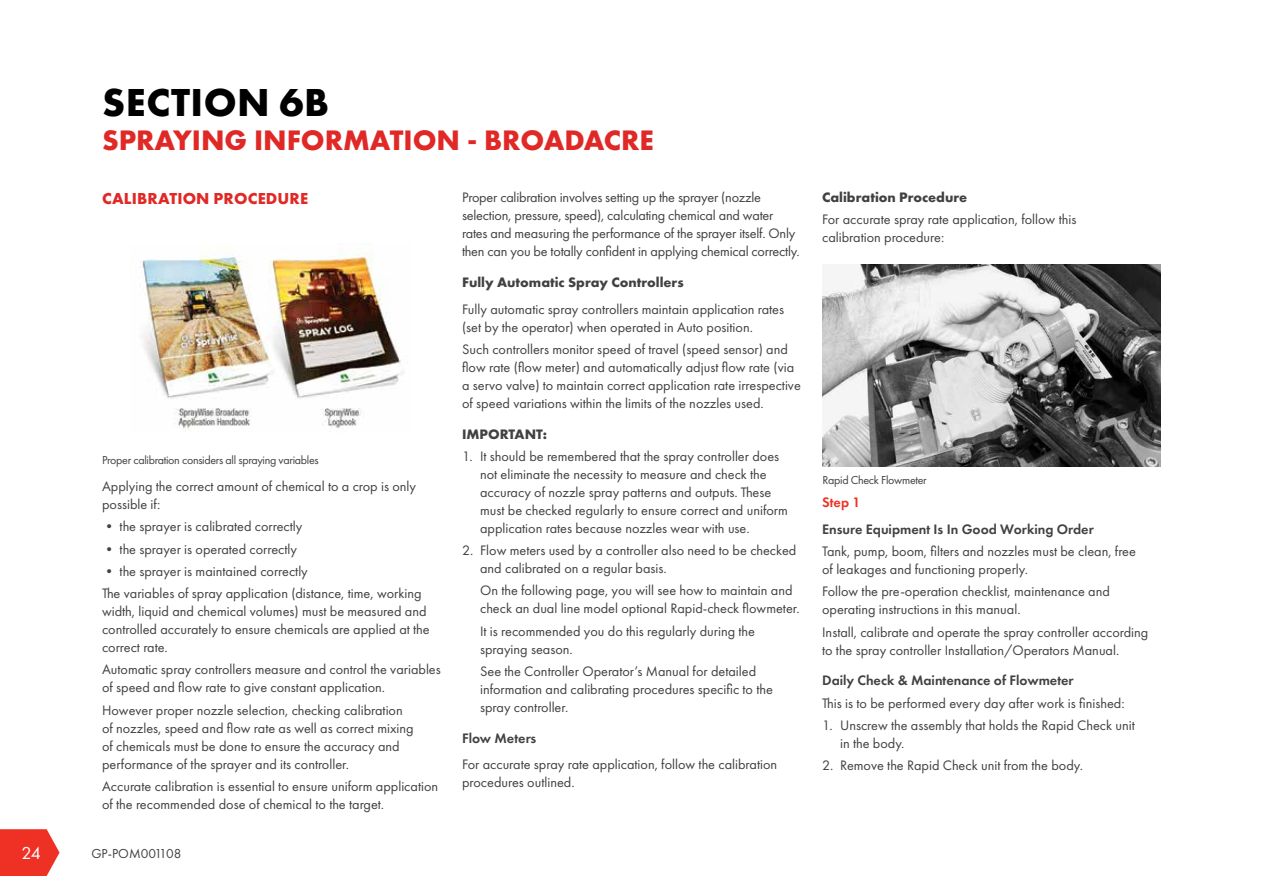
<style>
.page{position:relative;width:1263px;height:893px;background:#fff}
.page>*{position:absolute;margin:0;border:0;box-sizing:border-box;transform-origin:0 0}
.t1{font:700 40.5px "Futura PT";letter-spacing:.015em;color:#000}
.t2{font:700 29.25px "Futura PT";color:#e02926}
.t3{font:18px "Futura PT";color:#fff}
.t4{font:700 16.5px "Futura PT";letter-spacing:.01em;color:#e02926}
.t5{font:14.25px/18px "Futura PT";color:#414042}
.t6{font:600 14.25px "Futura PT";color:#414042}
.t7{font:700 14.25px "Futura PT";color:#414042}
.t8{font:600 14.25px "Futura PT";color:#ee3124}
.t9{font:13.5px "Futura PT";color:#414042}
.t10{font:12px "Futura PT";letter-spacing:-.025em;color:#414042}
</style>
<div class="page">
<svg style="left:0;top:829px;width:60px;height:47px;background:#f0493e"></svg>
<img style="left:140px;top:245px;width:265px;height:186px">
<img style="left:822px;top:264px;width:339px;height:202px">
<h1 class="t1" style="left:102px;top:76px;width:229px">SECTION 6B</h1>
<h2 class="t2" style="left:102px;top:121px;width:553px">SPRAYING INFORMATION - BROADACRE</h2>
<p class="t4" style="left:102px;top:188px;width:208px">CALIBRATION PROCEDURE</p>
<p class="t10" style="left:102px;top:453px;width:218px">Proper calibration considers all spraying variables</p>
<p class="t5" style="left:102px;top:477px;width:315px">Applying the correct amount of chemical to a crop is only possible if:</p>
<p class="t5" style="left:102px;top:517px;width:202px">• the sprayer is calibrated correctly</p>
<p class="t5" style="left:102px;top:540px;width:196px">• the sprayer is operated correctly</p>
<p class="t5" style="left:102px;top:560px;width:321px;line-height:22.2px">• the sprayer is maintained correctly<br>The variables of spray application (distance, time, working</p>
<p class="t5" style="left:102px;top:602px;width:329px">width, liquid and chemical volumes) must be measured and controlled accurately to ensure chemicals are applied at the correct rate.</p>
<p class="t5" style="left:102px;top:660px;width:340px">Automatic spray controllers measure and control the variables of speed and flow rate to give constant application.</p>
<p class="t5" style="left:102px;top:701px;width:313px">However proper nozzle selection, checking calibration of nozzles, speed and flow rate as well as correct mixing of chemicals must be done to ensure the accuracy and performance of the sprayer and its controller.</p>
<p class="t5" style="left:102px;top:777px;width:338px">Accurate calibration is essential to ensure uniform application of the recommended dose of chemical to the target.</p>
<p class="t3" style="left:21px;top:842px;width:21px">24</p>
<p class="t9" style="left:91px;top:845px;width:92px">GP-POM001108</p>
<p class="t5" style="left:462px;top:188px;width:339px">Proper calibration involves setting up the sprayer (nozzle selection, pressure, speed), calculating chemical and water rates and measuring the performance of the sprayer itself. Only then can you be totally confident in applying chemical correctly.</p>
<p class="t7" style="left:462px;top:273px;width:223px">Fully Automatic Spray Controllers</p>
<p class="t5" style="left:462px;top:300px;width:324px">Fully automatic spray controllers maintain application rates (set by the operator) when operated in Auto position.</p>
<p class="t5" style="left:462px;top:340px;width:340px">Such controllers monitor speed of travel (speed sensor) and flow rate (flow meter) and automatically adjust flow rate (via a servo valve) to maintain correct application rate irrespective of speed variations within the limits of the nozzles used.</p>
<p class="t7" style="left:462px;top:425px;width:87px">IMPORTANT:</p>
<p class="t5" style="left:480px;top:447px;width:309px;text-indent:-18px">1. It should be remembered that the spray controller does not eliminate the necessity to measure and check the accuracy of nozzle spray patterns and outputs. These must be checked regularly to ensure correct and uniform application rates because nozzles wear with use.</p>
<p class="t5" style="left:480px;top:541px;width:318px;text-indent:-18px">2. Flow meters used by a controller also need to be checked and calibrated on a regular basis.</p>
<p class="t5" style="left:480px;top:581px;width:321px">On the following page, you will see how to maintain and check an dual line model optional Rapid-check flowmeter.</p>
<p class="t5" style="left:480px;top:622px;width:276px">It is recommended you do this regularly during the spraying season.</p>
<p class="t5" style="left:480px;top:662px;width:294px">See the Controller Operator’s Manual for detailed information and calibrating procedures specific to the spray controller.</p>
<p class="t6" style="left:462px;top:729px;width:76px">Flow Meters</p>
<p class="t5" style="left:462px;top:755px;width:317px">For accurate spray rate application, follow the calibration procedures outlined.</p>
<p class="t7" style="left:822px;top:188px;width:147px">Calibration Procedure</p>
<p class="t5" style="left:822px;top:211px;width:256px">For accurate spray rate application, follow this calibration procedure:</p>
<p class="t10" style="left:822px;top:473px;width:106px">Rapid Check Flowmeter</p>
<p class="t8" style="left:822px;top:494px;width:40px">Step 1</p>
<p class="t6" style="left:822px;top:520px;width:273px">Ensure Equipment Is In Good Working Order</p>
<p class="t5" style="left:822px;top:542px;width:315px">Tank, pump, boom, filters and nozzles must be clean, free of leakages and functioning properly.</p>
<p class="t5" style="left:822px;top:582px;width:289px">Follow the pre-operation checklist, maintenance and operating instructions in this manual.</p>
<p class="t5" style="left:822px;top:623px;width:328px">Install, calibrate and operate the spray controller according to the spray controller Installation/Operators Manual.</p>
<p class="t6" style="left:822px;top:672px;width:253px">Daily Check &amp; Maintenance of Flowmeter</p>
<p class="t5" style="left:822px;top:694px;width:304px">This is to be performed every day after work is finished:</p>
<p class="t5" style="left:840px;top:716px;width:296px;text-indent:-18px">1. Unscrew the assembly that holds the Rapid Check unit in the body.</p>
<p class="t5" style="left:822px;top:756px;width:262px">2. Remove the Rapid Check unit from the body.</p>
</div>
